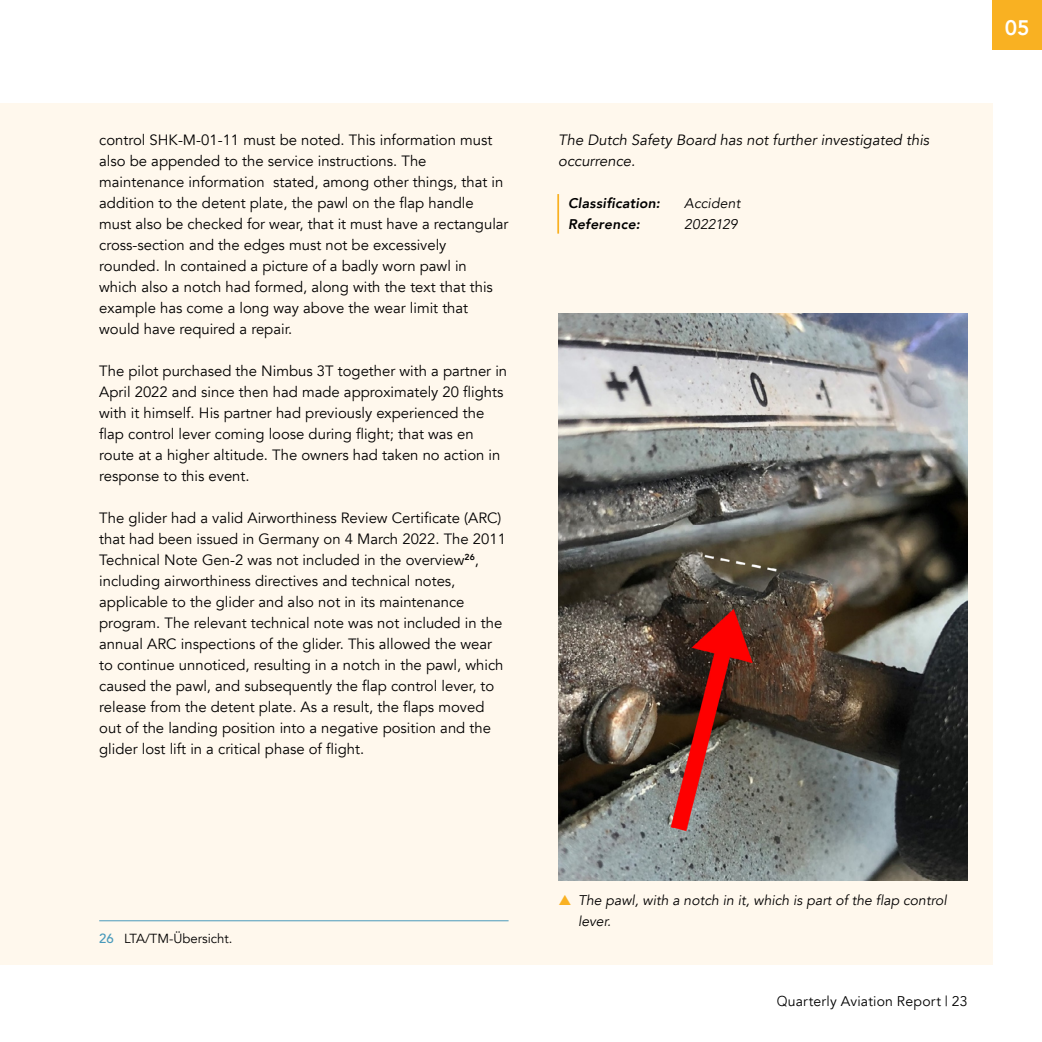
<style>
.page{position:relative;width:1042px;height:1042px;background:#fff}
.page>*{position:absolute;margin:0;border:0;box-sizing:border-box;transform-origin:0 0}
.Hoofdstuk_cijfer_kle{font:800 21px "Avenir";color:#fff}
.P_-_plattetekst{font:14.88px/21px "Avenir";color:#000}
.P_-_plattetekst-2{font:italic 14.88px/21px "Avenir";color:#000}
.P_-_classifcatie_inc{font:italic 14px/21px "Avenir";color:#000}
.t1{font:14px "Avenir";letter-spacing:.015em;color:#000}
.P_-_classifcatie_inc-2{font:italic 800 14px "Avenir";letter-spacing:.015em;color:#000}
.Voetnoot{font:13.12px "Avenir";color:#000}
.s1{font-family:"Avenir LT Std";font-weight:500;color:#499abb}
.s2{font-family:"Helvetica";font-weight:300}
</style>
<div class="page">
<div style="left:0;top:103px;width:992px;height:861px;background:#fff8ed"></div>
<hr style="left:99px;top:920px;width:409px;height:1px;background:#499abb">
<hr style="left:557px;top:194px;width:2px;height:40px;background:#f9b122">
<img style="left:558px;top:313px;width:409px;height:567px">
<div style="left:992px;top:0;width:50px;height:50px;background:#f9b122"></div>
<p class="P_-_plattetekst" style="left:99px;top:130px;width:411px">control SHK-M-01-11 must be noted. This information must also be appended to the service instructions. The maintenance information stated, among other things, that in addition to the detent plate, the pawl on the flap handle must also be checked for wear, that it must have a rectangular cross-section and the edges must not be excessively rounded. In contained a picture of a badly worn pawl in which also a notch had formed, along with the text that this example has come a long way above the wear limit that would have required a repair.</p>
<p class="P_-_plattetekst" style="left:99px;top:361px;width:409px">The pilot purchased the Nimbus 3T together with a partner in April 2022 and since then had made approximately 20 flights with it himself. His partner had previously experienced the flap control lever coming loose during flight; that was en route at a higher altitude. The owners had taken no action in response to this event.</p>
<p class="P_-_plattetekst" style="left:99px;top:508px;width:408px">The glider had a valid Airworthiness Review Certificate (ARC) that had been issued in Germany on 4 March 2022. The 2011<br>Technical Note Gen-2 was not included in the overview<sup>26</sup>, including airworthiness directives and technical notes, applicable to the glider and also not in its maintenance program. The relevant technical note was not included in the annual ARC inspections of the glider. This allowed the wear to continue unnoticed, resulting in a notch in the pawl, which caused the pawl, and subsequently the flap control lever, to release from the detent plate. As a result, the flaps moved out of the landing position into a negative position and the glider lost lift in a critical phase of flight.</p>
<p class="P_-_plattetekst-2" style="left:558px;top:130px;width:373px">The Dutch Safety Board has not further investigated this occurrence.</p>
<p class="P_-_classifcatie_inc-2" style="left:568px;top:195px;width:93px">Classification:</p>
<p class="P_-_classifcatie_inc" style="left:684px;top:193px;width:58px">Accident</p>
<p class="P_-_classifcatie_inc-2" style="left:568px;top:216px;width:73px">Reference:</p>
<p class="P_-_classifcatie_inc" style="left:684px;top:214px;width:55px">2022129</p>
<p class="Hoofdstuk_cijfer_kle" style="left:1004px;top:12px;width:26px">05</p>
<p class="Voetnoot" style="left:99px;top:931px;width:135px"><span class="s1">26</span> LTA/TM-Übersicht.</p>
<p class="P_-_classifcatie_inc" style="left:578px;top:889px;width:370px">The pawl, with a notch in it, which is part of the flap control lever.</p>
<p class="t1" style="left:776px;top:993px;width:192px"><span class="s2">Q</span>uarterly Aviation Report | 23</p>
</div>
